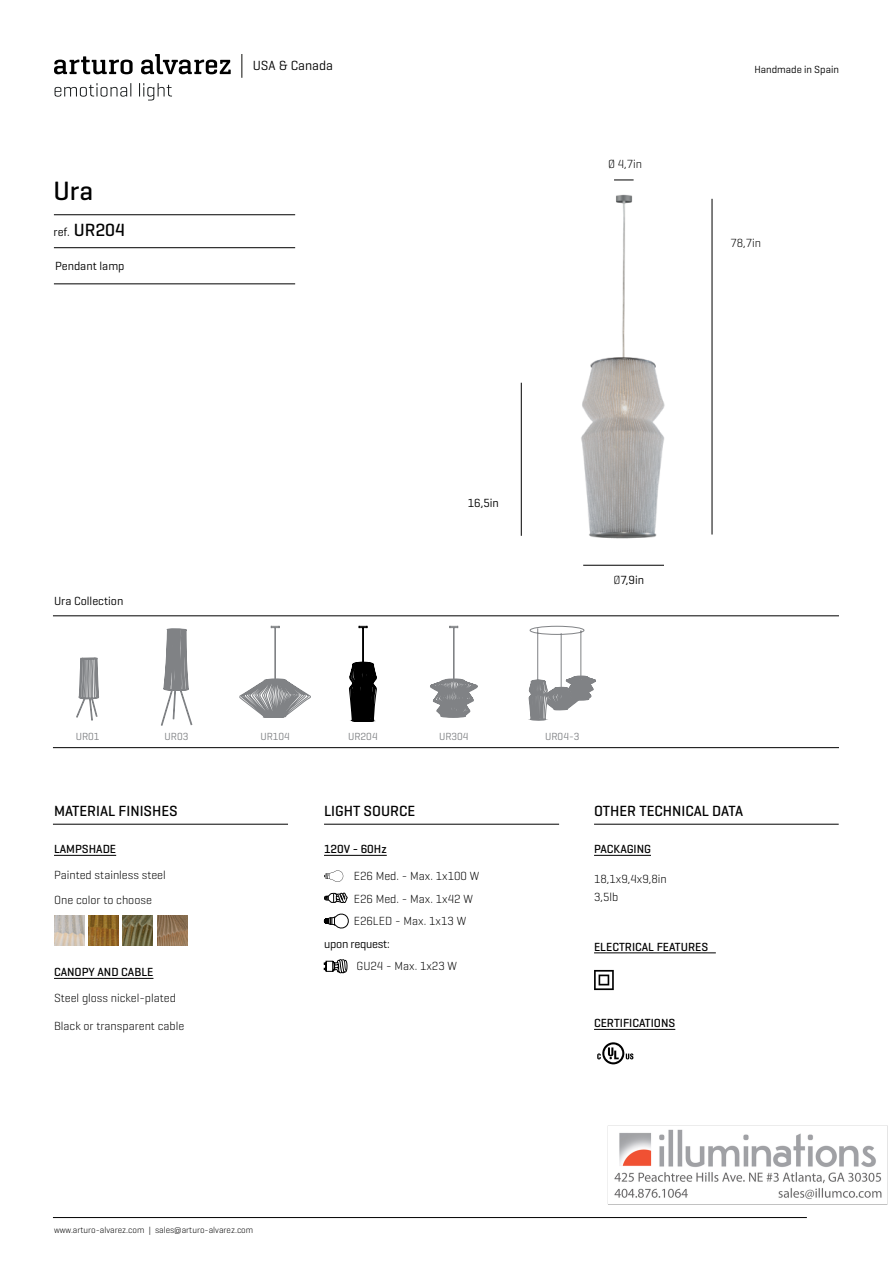
<style>
.page{position:relative;width:893px;height:1263px;background:#fff}
.page>*{position:absolute;margin:0;border:0;box-sizing:border-box;transform-origin:0 0}
.t1{font:500 27px "Geogrotesque";color:#000}
.t2{font:500 18px "Geogrotesque";color:#000}
.t3{font:500 15px "Geogrotesque";color:#000}
.t4{font:13.5px "Geogrotesque";color:#000}
.t5{font:300 12px/22.5px "Geogrotesque";color:#000}
.t6{font:500 12px "Geogrotesque";color:#000}
.t7{font:12px "Geogrotesque";color:#000}
.t8{font:12px "Geogrotesque";letter-spacing:-.02em;color:#000}
.t9{font:10.5px "Geogrotesque";color:#808285}
.t10{font:10.5px "Geogrotesque";color:#000}
.t11{font:300 9px "Geogrotesque";color:#000}
.s1{font-weight:400;font-size:12px}
.s2{font-weight:300}
</style>
<div class="page">
<hr style="left:53px;top:1217px;width:754px;height:1px;background:#000">
<img style="left:53px;top:54px;width:835px;height:1151px">
<h1 class="t1" style="left:54px;top:174px;width:41px">Ura</h1>
<h2 class="t2" style="left:54px;top:219px;width:73px"><span class="s1">ref.</span> UR204</h2>
<p class="t7" style="left:55px;top:258px;width:71px">Pendant lamp</p>
<p class="t4" style="left:253px;top:57px;width:82px">USA &amp; Canada</p>
<p class="t5" style="left:608px;top:152px;width:36px">Ø 4,7in</p>
<p class="t10" style="left:754px;top:63px;width:86px">Handmade in Spain</p>
<p class="t5" style="left:730px;top:231px;width:32px">78,7in</p>
<p class="t7" style="left:54px;top:594px;width:71px">Ura Collection</p>
<p class="t7" style="left:468px;top:495px;width:33px">16,5in</p>
<p class="t7" style="left:613px;top:573px;width:32px"><span class="s2">Ø</span>7,9in</p>
<p class="t9" style="left:76px;top:729px;width:25px">UR01</p>
<p class="t9" style="left:165px;top:729px;width:25px">UR03</p>
<p class="t9" style="left:260px;top:729px;width:31px">UR104</p>
<p class="t9" style="left:348px;top:729px;width:31px">UR204</p>
<p class="t9" style="left:439px;top:729px;width:31px">UR304</p>
<p class="t9" style="left:545px;top:729px;width:36px">UR04-3</p>
<p class="t3" style="left:54px;top:802px;width:125px">MATERIAL FINISHES</p>
<p class="t6" style="left:54px;top:841px;width:64px">LAMPSHADE</p>
<p class="t5" style="left:54px;top:861px;width:113px;line-height:25.5px">Painted stainless steel<br>One color to choose</p>
<p class="t6" style="left:54px;top:964px;width:101px">CANOPY AND CABLE</p>
<p class="t5" style="left:54px;top:986px;width:124px">Steel gloss nickel-plated</p>
<p class="t5" style="left:54px;top:1014px;width:132px">Black or transparent cable</p>
<p class="t3" style="left:324px;top:802px;width:93px">LIGHT SOURCE</p>
<p class="t3" style="left:594px;top:802px;width:151px">OTHER TECHNICAL DATA</p>
<p class="t6" style="left:324px;top:841px;width:64px">120V - 60Hz</p>
<p class="t5" style="left:354px;top:864px;width:127px">E26 Med. - Max. 1x100 W<br>E26 Med. - Max. 1x42 W<br>E26LED - Max. 1x13 W</p>
<p class="t8" style="left:324px;top:936px;width:67px">upon request:</p>
<p class="t5" style="left:357px;top:954px;width:102px">GU24 - Max. 1x23 W</p>
<p class="t6" style="left:594px;top:841px;width:58px">PACKAGING</p>
<p class="t5" style="left:594px;top:870px;width:74px;line-height:18px">18,1x9,4x9,8in<br>3,5lb</p>
<p class="t6" style="left:594px;top:939px;width:116px">ELECTRICAL FEATURES</p>
<p class="t6" style="left:594px;top:1015px;width:83px">CERTIFICATIONS</p>
<p class="t11" style="left:54px;top:1224px;width:201px">www.arturo-alvarez.com | sales@arturo-alvarez.com</p>
</div>
